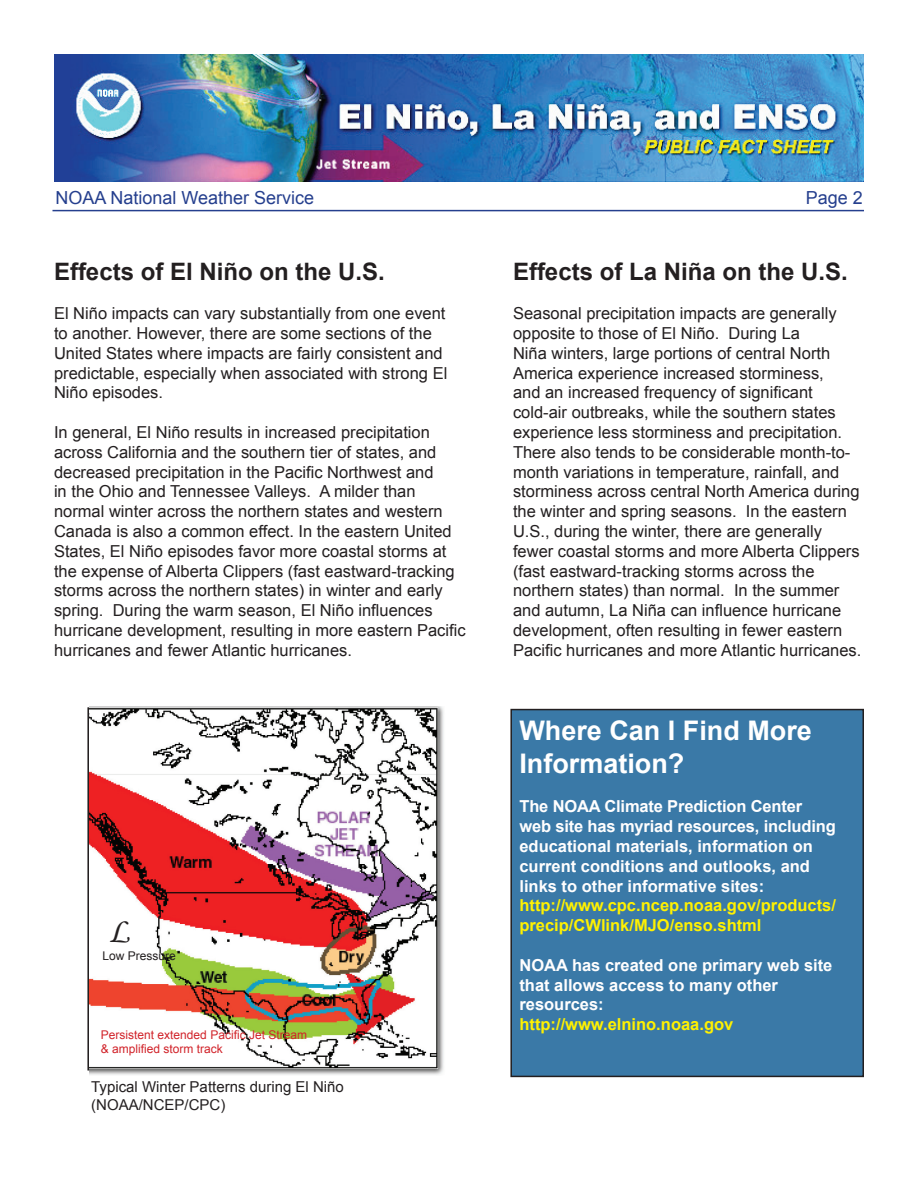
<style>
.page{position:relative;width:918px;height:1188px;background:#fff}
.page>*{position:absolute;margin:0;border:0;box-sizing:border-box;transform-origin:0 0}
.t1{font:36px "Monotype Corsiva";color:#231f20}
.t2{font:700 27px/32.4px "Arial";color:#fff}
.t3{font:700 24px "Arial";color:#231f20}
.t4{font:18px "Arial";color:#253f8e}
.t5{font:16.5px/19.8px "Arial";color:#231f20}
.t6{font:700 16.5px/19.8px "Arial";color:#fffefe}
.t7{font:700 16.5px/19.8px "Arial";color:#fff101}
.t8{font:15px/18px "Arial";color:#231f20}
.t9{font:12px/14.4px "Arial";color:#d1232a}
.t10{font:12px "Arial";color:#231f20}
</style>
<div class="page">
<hr style="left:52px;top:210px;width:812px;height:1px;background:#253f8e">
<img style="left:54px;top:54px;width:810px;height:128px">
<img style="left:90px;top:707px;width:354px;height:368px">
<div style="left:511px;top:710px;width:352px;height:366px;background:#3a79a7"></div>
<div style="left:510px;top:709px;width:354px;height:368px;border:2px solid #231f20"></div>
<p class="t4" style="left:56px;top:186px;width:260px">NOAA National Weather Service</p>
<p class="t4" style="left:806px;top:186px;width:59px">Page 2</p>
<h3 class="t3" style="left:54px;top:255px;width:332px">Effects of El Niño on the U.S.</h3>
<p class="t5" style="left:54px;top:304px;width:395px">El Niño impacts can vary substantially from one event to another. However, there are some sections of the United States where impacts are fairly consistent and predictable, especially when associated with strong El Niño episodes.</p>
<p class="t5" style="left:54px;top:422px;width:413px">In general, El Niño results in increased precipitation across California and the southern tier of states, and decreased precipitation in the Pacific Northwest and<br>in the Ohio and Tennessee Valleys. A milder than normal winter across the northern states and western Canada is also a common effect. In the eastern United States, El Niño episodes favor more coastal storms at the expense of Alberta Clippers (fast eastward-tracking storms across the northern states) in winter and early spring. During the warm season, El Niño influences hurricane development, resulting in more eastern Pacific hurricanes and fewer Atlantic hurricanes.</p>
<h1 class="t1" style="left:109px;top:909px;width:22px">L</h1>
<p class="t10" style="left:102px;top:948px;width:75px">Low Pressure</p>
<p class="t9" style="left:101px;top:1027px;width:208px">Persistent extended Pacific Jet Stream &amp; amplified storm track</p>
<p class="t8" style="left:91px;top:1078px;width:254px">Typical Winter Patterns during El Niño (NOAA/NCEP/CPC)</p>
<h3 class="t3" style="left:513px;top:255px;width:336px">Effects of La Niña on the U.S.</h3>
<p class="t5" style="left:513px;top:304px;width:350px">Seasonal precipitation impacts are generally opposite to those of El Niño. During La<br>Niña winters, large portions of central North America experience increased storminess,<br>and an increased frequency of significant cold-air outbreaks, while the southern states experience less storminess and precipitation.<br>There also tends to be considerable month-to&shy;month variations in temperature, rainfall, and storminess across central North America during the winter and spring seasons. In the eastern U.S., during the winter, there are generally fewer coastal storms and more Alberta Clippers (fast eastward-tracking storms across the northern states) than normal. In the summer and autumn, La Niña can influence hurricane development, often resulting in fewer eastern Pacific hurricanes and more Atlantic hurricanes.</p>
<h2 class="t2" style="left:519px;top:716px;width:294px">Where Can I Find More<br>Information?</h2>
<p class="t6" style="left:519px;top:797px;width:318px">The NOAA Climate Prediction Center web site has myriad resources, including educational materials, information on current conditions and outlooks, and links to other informative sites:</p>
<p class="t7" style="left:519px;top:896px;width:318px">http://www.cpc.ncep.noaa.gov/products/ precip/CWlink/MJO/enso.shtml</p>
<p class="t6" style="left:519px;top:956px;width:314px">NOAA has created one primary web site that allows access to many other resources:</p>
<p class="t7" style="left:519px;top:1015px;width:215px">http://www.elnino.noaa.gov</p>
</div>
